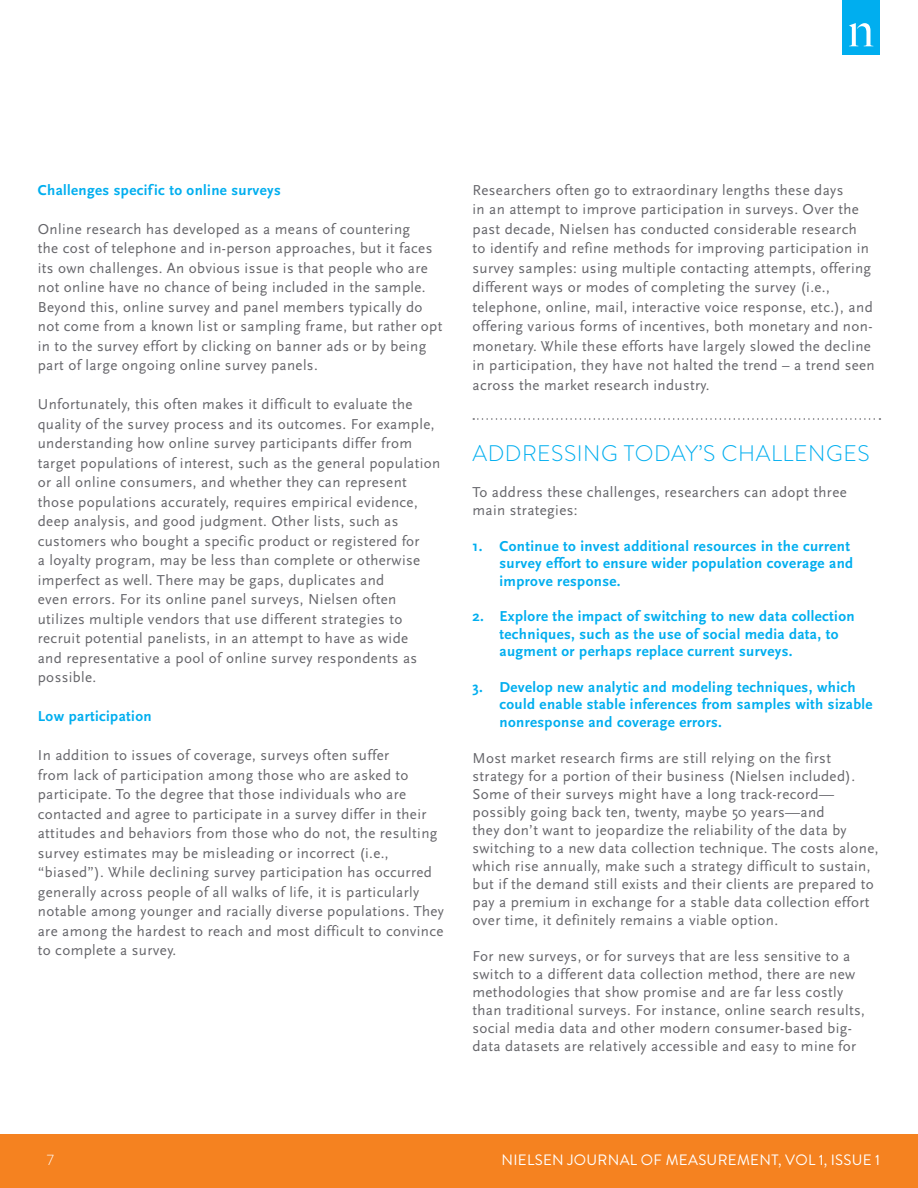
<style>
.page{position:relative;width:918px;height:1188px;background:#fff}
.page>*{position:absolute;margin:0;border:0;box-sizing:border-box;transform-origin:0 0}
.t1{font:300 22.5px "Brandon Grotesque";letter-spacing:.025em;color:#00aeef}
.t2{font:15px/19.5px "Scala Sans OT";letter-spacing:.025em;color:#65656a}
.t3{font:700 15px/17.7px "Scala Sans OT";letter-spacing:.025em;color:#00aeef}
.t4{font:15px "Brandon Grotesque";letter-spacing:.02em;color:#fff}
.t5{font:300 15px "Brandon Grotesque";color:#fff}
</style>
<div class="page">
<div style="left:0;top:1134px;width:918px;height:54px;background:#f58220"></div>
<div style="left:842px;top:0;width:38px;height:54px;background:#00aeef"></div>
<svg style="left:849px;top:23px;width:24px;height:23px"></svg>
<svg style="left:473px;top:418px;width:407px;height:2px"></svg>
<p class="t3" style="left:38px;top:181px;width:244px">Challenges specific to online surveys</p>
<p class="t2" style="left:38px;top:219px;width:406px">Online research has developed as a means of countering<br>the cost of telephone and in-person approaches, but it faces its own challenges. An obvious issue is that people who are not online have no chance of being included in the sample.<br>Beyond this, online survey and panel members typically do not come from a known list or sampling frame, but rather opt in to the survey effort by clicking on banner ads or by being part of large ongoing online survey panels.</p>
<p class="t2" style="left:38px;top:395px;width:404px">U nfortunately, this often makes it difficult to evaluate the quality of the survey process and its outcomes. For example, understanding how online survey participants differ from target populations of interest, such as the general population or all online consumers, and whether they can represent those populations accurately, requires empirical evidence, deep analysis, and good judgment. Other lists, such as customers who bought a specific product or registered for<br>a loyalty program, may be less than complete or otherwise imperfect as well. There may be gaps, duplicates and<br>even errors. For its online panel surveys, N ielsen often utilizes multiple vendors that use different strategies to recruit potential panelists, in an attempt to have as wide<br>and representative a pool of online survey respondents as possible.</p>
<p class="t3" style="left:38px;top:708px;width:115px">Low participation</p>
<p class="t2" style="left:38px;top:746px;width:408px">In addition to issues of coverage, surveys often suffer<br>from lack of participation among those who are asked to participate. To the degree that those individuals who are contacted and agree to participate in a survey differ in their attitudes and behaviors from those who do not, the resulting survey estimates may be misleading or incorrect (i.e., “biased”). While declining survey participation has occurred generally across people of all walks of life, it is particularly notable among younger and racially diverse populations. They are among the hardest to reach and most difficult to convince to complete a survey.</p>
<p class="t2" style="left:472px;top:180px;width:404px">Researchers often go to extraordinary lengths these days<br>in an attempt to improve participation in surveys. Over the past decade, N ielsen has conducted considerable research<br>to identify and refine methods for improving participation in survey samples: using multiple contacting attempts, offering different ways or modes of completing the survey (i.e., telephone, online, mail, interactive voice response, etc.), and offering various forms of incentives, both monetary and non&shy;monetary. While these efforts have largely slowed the decline in participation, they have not halted the trend – a trend seen across the market research industry.</p>
<h1 class="t1" style="left:472px;top:438px;width:399px">ADDRESSING TODAY’S CHALLENG ES</h1>
<p class="t2" style="left:472px;top:483px;width:376px;line-height:18px">To address these challenges, researchers can adopt three main strategies:</p>
<p class="t3" style="left:500px;top:537px;width:355px;text-indent:-27px">1. Continue to invest additional resources in the current survey effort to ensure wider population coverage and improve response.</p>
<p class="t3" style="left:500px;top:608px;width:357px;text-indent:-27px">2. Explore the impact of switching to new data collection techniques, such as the use of social media data, to augment or perhaps replace current surveys.</p>
<p class="t3" style="left:500px;top:678px;width:375px;text-indent:-27px">3. Develop new analytic and modeling techniques, which could enable stable inferences from samples with sizable nonresponse and coverage errors.</p>
<p class="t2" style="left:472px;top:750px;width:408px;line-height:18px">Most market research firms are still relying on the first strategy for a portion of their business (N ielsen included).<br>Some of their surveys might have a long track-record— possibly going back ten, twenty, maybe 50 years—and<br>they don’t want to jeopardize the reliability of the data by switching to a new data collection technique. The costs alone, which rise annually, make such a strategy difficult to sustain, but if the demand still exists and their clients are prepared to pay a premium in exchange for a stable data collection effort over time, it definitely remains a viable option.</p>
<p class="t2" style="left:472px;top:948px;width:394px;line-height:18px">For new surveys, or for surveys that are less sensitive to a switch to a different data collection method, there are new methodologies that show promise and are far less costly than traditional surveys. For instance, online search results, social media data and other modern consumer-based big&shy;data datasets are relatively accessible and easy to mine for</p>
<p class="t5" style="left:47px;top:1150px;width:9px">7</p>
<p class="t4" style="left:502px;top:1150px;width:380px">NIELSEN JOURNAL OF MEASUREMENT, VOL 1, ISSUE 1</p>
</div>
